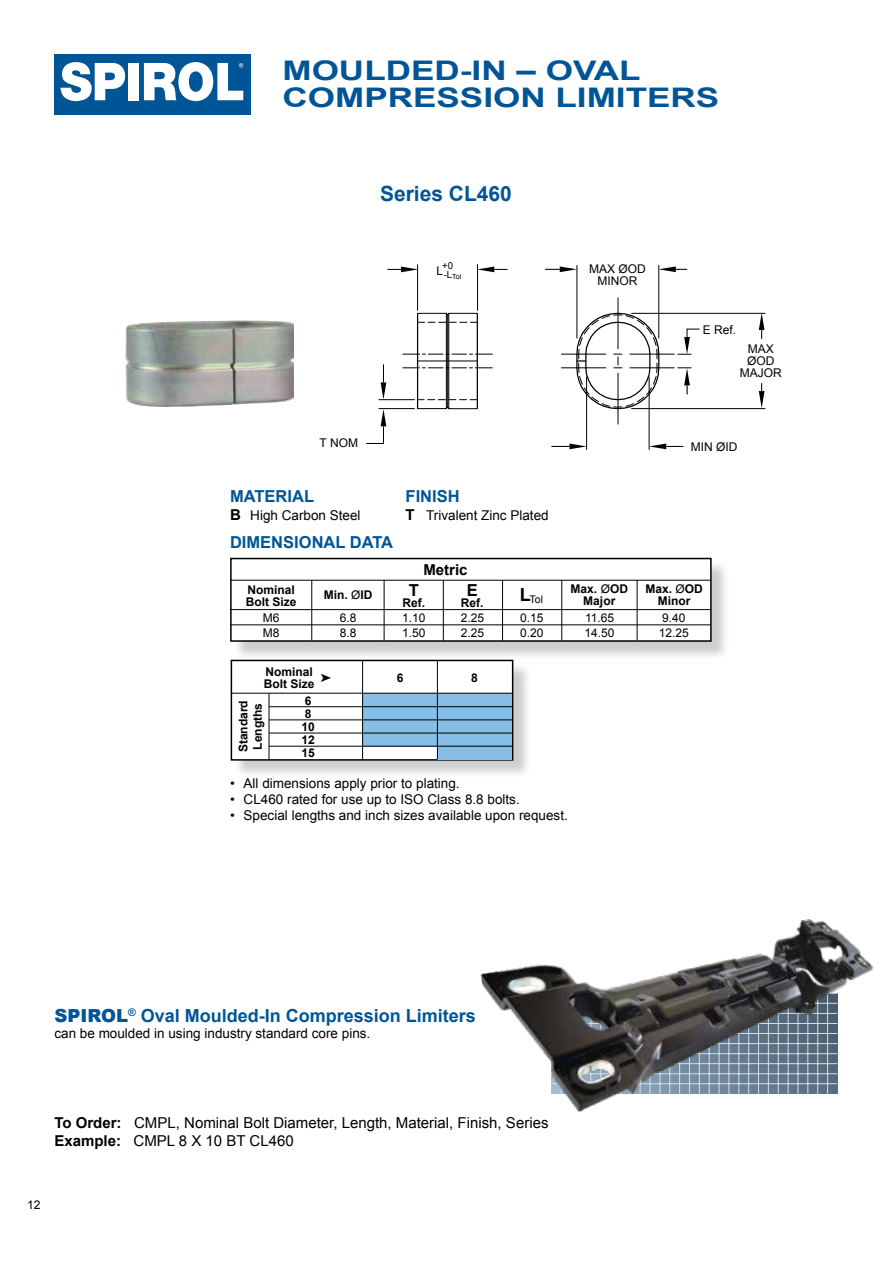
<style>
.page{position:relative;width:893px;height:1263px;background:#fff}
.page>*{position:absolute;margin:0;border:0;box-sizing:border-box;transform-origin:0 0}
.t1{font:700 27px/27px "Arial";color:#005596;scale:1.3 1}
.t2{font:700 21px "Arial";color:#005596}
.t3{font:700 18px "Arial";color:#005596}
.t4{font:700 16.5px "Arial";color:#005596}
.t5{font:700 16.5px "Arial";color:#000}
.t6{font:15px/18px "Arial";color:#000}
.t7{font:700 15px "Arial";color:#000}
.t8{font:13.5px "Arial";color:#000}
.t9{font:700 12px/12px "Arial";color:#000}
.t10{font:12px/15px "Arial";color:#000}
.t11{font:10.5px "Arial";color:#000}
.t12{font:9.6px "Arial";color:#000}
.t13{font:7.05px "Arial";color:#000}
.s1{font-weight:700;font-size:15px}
.s2{font-weight:400}
.s3{font-weight:900}
.s4{font-weight:700}
</style>
<div class="page">
<img style="left:480px;top:919px;width:394px;height:193px">
<div style="left:233px;top:560px;width:497px;height:100px;background:#000;opacity:.2"></div>
<div style="left:231px;top:558px;width:480px;height:83px;background:#fff"></div>
<div style="left:230px;top:558px;width:482px;height:84px;border:2px solid #000"></div>
<hr style="left:230px;top:609px;width:481px;height:1px;background:#000">
<hr style="left:561px;top:580px;width:1px;height:60px;background:#000">
<hr style="left:637px;top:580px;width:1px;height:60px;background:#000">
<hr style="left:311px;top:580px;width:1px;height:60px;background:#000">
<hr style="left:230px;top:625px;width:481px;height:1px;background:#000">
<hr style="left:230px;top:580px;width:481px;height:1px;background:#000">
<hr style="left:384px;top:580px;width:1px;height:60px;background:#000">
<hr style="left:502px;top:580px;width:1px;height:61px;background:#000">
<hr style="left:443px;top:580px;width:1px;height:61px;background:#000">
<div style="left:233px;top:662px;width:299px;height:117px;background:#000;opacity:.2"></div>
<div style="left:231px;top:660px;width:282px;height:100px;background:#fff"></div>
<div style="left:231px;top:660px;width:282px;height:101px;border:2px solid #000"></div>
<div style="left:438px;top:693px;width:74px;height:66px;background:#86bee5"></div>
<div style="left:363px;top:693px;width:74px;height:53px;background:#86bee5"></div>
<hr style="left:269px;top:720px;width:243px;height:1px;background:#000">
<hr style="left:269px;top:733px;width:243px;height:1px;background:#000">
<hr style="left:362px;top:660px;width:1px;height:99px;background:#000">
<hr style="left:437px;top:660px;width:1px;height:99px;background:#000">
<hr style="left:269px;top:746px;width:243px;height:1px;background:#000">
<hr style="left:269px;top:706px;width:243px;height:1px;background:#000">
<hr style="left:269px;top:693px;width:1px;height:66px;background:#000">
<hr style="left:231px;top:693px;width:282px;height:1px;background:#000">
<img style="left:125px;top:321px;width:168px;height:85px">
<hr style="left:618px;top:298px;width:1px;height:51px;background:#000">
<hr style="left:618px;top:373px;width:1px;height:51px;background:#000">
<svg style="left:418px;top:322px;width:59px;height:1px"></svg>
<hr style="left:561px;top:354px;width:45px;height:1px;background:#000">
<hr style="left:630px;top:354px;width:44px;height:1px;background:#000">
<hr style="left:561px;top:367px;width:45px;height:1px;background:#000">
<hr style="left:630px;top:367px;width:44px;height:1px;background:#000">
<svg style="left:403px;top:354px;width:89px;height:1px"></svg>
<svg style="left:403px;top:368px;width:89px;height:1px"></svg>
<hr style="left:477px;top:265px;width:1px;height:45px;background:#000">
<hr style="left:417px;top:265px;width:1px;height:45px;background:#000">
<hr style="left:632px;top:408px;width:133px;height:1px;background:#000">
<hr style="left:632px;top:313px;width:133px;height:1px;background:#000">
<hr style="left:577px;top:265px;width:1px;height:73px;background:#000">
<hr style="left:658px;top:265px;width:1px;height:73px;background:#000">
<hr style="left:586px;top:377px;width:1px;height:72px;background:#000">
<hr style="left:649px;top:377px;width:1px;height:72px;background:#000">
<hr style="left:379px;top:408px;width:35px;height:1px;background:#000">
<hr style="left:379px;top:399px;width:35px;height:1px;background:#000">
<hr style="left:447px;top:315px;width:1px;height:92px;background:#000">
<hr style="left:418px;top:361px;width:59px;height:1px;background:#000">
<hr style="left:446px;top:313px;width:1px;height:96px;background:#000">
<hr style="left:448px;top:313px;width:1px;height:96px;background:#000">
<svg style="left:576px;top:312px;width:84px;height:98px"></svg>
<hr style="left:417px;top:313px;width:1px;height:95px;background:#000">
<hr style="left:477px;top:313px;width:1px;height:95px;background:#000">
<svg style="left:418px;top:312px;width:59px;height:4px"></svg>
<svg style="left:417px;top:399px;width:60px;height:11px"></svg>
<svg style="left:759px;top:313px;width:5px;height:26px"></svg>
<svg style="left:759px;top:383px;width:5px;height:25px"></svg>
<svg style="left:545px;top:266px;width:32px;height:6px"></svg>
<svg style="left:659px;top:266px;width:28px;height:6px"></svg>
<svg style="left:551px;top:444px;width:36px;height:5px"></svg>
<svg style="left:649px;top:444px;width:34px;height:5px"></svg>
<svg style="left:388px;top:267px;width:30px;height:5px"></svg>
<svg style="left:381px;top:364px;width:5px;height:36px"></svg>
<svg style="left:477px;top:267px;width:30px;height:5px"></svg>
<svg style="left:366px;top:409px;width:20px;height:35px"></svg>
<svg style="left:678px;top:328px;width:22px;height:27px"></svg>
<svg style="left:678px;top:367px;width:13px;height:27px"></svg>
<div style="left:54px;top:54px;width:197px;height:60px;background:#005596"></div>
<div style="left:128px;top:63px;width:11px;height:37px;background:#fff"></div>
<svg style="left:60px;top:62px;width:66px;height:39px"></svg>
<svg style="left:144px;top:62px;width:99px;height:40px"></svg>
<h1 class="t1" style="left:282px;top:57px;width:338px">MOULDED-IN – OVAL<br>COMPRESSION LIMITERS</h1>
<h2 class="t2" style="left:380px;top:180px;width:133px">Series CL460</h2>
<p class="t12" style="left:442px;top:259px;width:12px">+0</p>
<p class="t13" style="left:444px;top:272px;width:19px"><sup>-L</sup>Tol</p>
<p class="t10" style="left:436px;top:263px;width:8px">L</p>
<p class="t10" style="left:589px;top:263px;width:58px;line-height:12px;text-align:center">MAX ØOD<br>MINOR</p>
<p class="t10" style="left:703px;top:322px;width:35px">E Ref.</p>
<p class="t10" style="left:740px;top:343px;width:43px;line-height:12px;text-align:center">MAX<br>ØOD<br>MAJOR</p>
<p class="t10" style="left:320px;top:436px;width:40px">T NOM</p>
<p class="t10" style="left:691px;top:440px;width:48px">MIN ØID</p>
<p class="t4" style="left:230px;top:486px;width:86px">MATERIAL</p>
<p class="t4" style="left:406px;top:486px;width:56px">FINISH</p>
<p class="t8" style="left:230px;top:507px;width:132px"><span class="s1">B</span> High Carbon Steel</p>
<p class="t8" style="left:406px;top:507px;width:145px"><span class="s1">T</span> Trivalent Zinc Plated</p>
<p class="t4" style="left:230px;top:531px;width:165px">DIMENSIONAL DATA</p>
<p class="t9" style="left:246px;top:584px;width:52px">Nominal<br>Bolt Size</p>
<p class="t10" style="left:263px;top:610px;width:18px">M6<br>M8</p>
<p class="t9" style="left:324px;top:589px;width:50px">Min. <span class="s2">Ø</span>ID</p>
<p class="t10" style="left:340px;top:610px;width:18px">6.8<br>8.8</p>
<p class="t9" style="left:264px;top:666px;width:52px">Nominal<br>Bolt Size</p>
<p class="t9" style="left:236px;top:752px;width:54px;line-height:14.4px;rotate:-90deg">Standard<br>Lengths</p>
<p class="t9" style="left:302px;top:694px;width:15px;line-height:13.2px">6<br>8<br>10<br>12<br>15</p>
<p class="t7" style="left:423px;top:560px;width:46px">Metric</p>
<p class="t5" style="left:467px;top:579px;width:13px">E</p>
<p class="t9" style="left:461px;top:597px;width:24px">Ref.</p>
<p class="t11" style="left:520px;top:592px;width:25px"><sup>L</sup>Tol</p>
<p class="t9" style="left:571px;top:583px;width:59px;text-align:center">Max. <span class="s2">Ø</span>OD<br>Major</p>
<p class="t9" style="left:645px;top:583px;width:59px;text-align:center">Max. <span class="s2">Ø</span>OD<br>Minor</p>
<p class="t10" style="left:585px;top:610px;width:32px">11.65<br>14.50</p>
<p class="t10" style="left:659px;top:610px;width:32px">9.40<br>12.25</p>
<p class="t5" style="left:409px;top:579px;width:12px">T</p>
<p class="t9" style="left:402px;top:597px;width:24px">Ref.</p>
<p class="t10" style="left:402px;top:610px;width:25px">1.10<br>1.50</p>
<p class="t10" style="left:461px;top:610px;width:25px">2.25<br>2.25</p>
<p class="t10" style="left:520px;top:610px;width:25px">0.15<br>0.20</p>
<p class="t9" style="left:397px;top:672px;width:8px">6</p>
<p class="t9" style="left:471px;top:672px;width:8px">8</p>
<p class="t8" style="left:230px;top:774px;width:231px">• All dimensions apply prior to plating.</p>
<p class="t8" style="left:230px;top:790px;width:291px">• CL460 rated for use up to ISO Class 8.8 bolts.</p>
<p class="t8" style="left:230px;top:806px;width:339px">• Special lengths and inch sizes available upon request.</p>
<h3 class="t3" style="left:54px;top:1003px;width:423px"><span class="s3">SPIROL</span><sup>®</sup> Oval Moulded-In Compression Limiters</h3>
<p class="t8" style="left:54px;top:1024px;width:317px">can be moulded in using industry standard core pins.</p>
<p class="t6" style="left:54px;top:1113px;width:496px"><span class="s4">To Order:</span> CMPL, Nominal Bolt Diameter, Length, Material, Finish, Series<br><span class="s4">Example:</span> CMPL 8 X 10 BT CL460</p>
<p class="t10" style="left:27px;top:1198px;width:15px">12</p>
</div>
